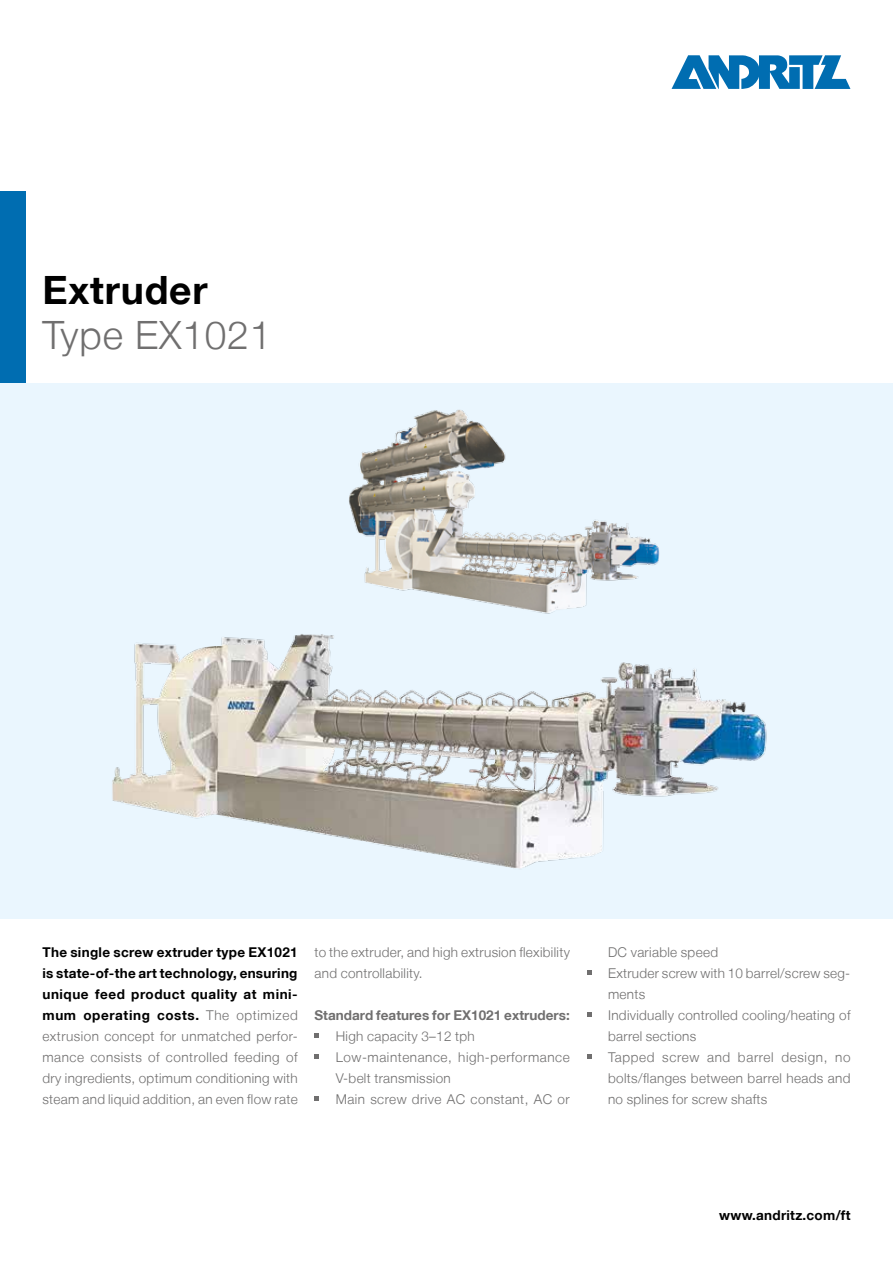
<style>
.page{position:relative;width:893px;height:1263px;background:#fff}
.page>*{position:absolute;margin:0;border:0;box-sizing:border-box;transform-origin:0 0}
.t1{font:300 39px "Helvetica Neue LT";letter-spacing:.02em;color:#706f6f}
.t2{font:700 39px "Helvetica Neue LT";letter-spacing:.02em;color:#000}
.t3{font:300 13.5px/21px "Helvetica Neue LT";letter-spacing:.025em;color:#706f6f}
.t4{font:700 13.5px "Helvetica Neue LT";letter-spacing:.005em;color:#706f6f}
.t5{font:700 13.5px "Helvetica Neue LT";letter-spacing:.02em;color:#000}
.s1{font-weight:700;color:#000}
</style>
<div class="page">
<svg style="left:672px;top:55px;width:178px;height:34px"></svg>
<div style="left:0;top:191px;width:26px;height:192px;background:#006db1"></div>
<div style="left:0;top:383px;width:893px;height:535px;background:#eaf6fe"></div>
<svg style="left:314px;top:1034px;width:5px;height:4px"></svg>
<svg style="left:314px;top:1055px;width:5px;height:4px"></svg>
<svg style="left:314px;top:1097px;width:5px;height:4px"></svg>
<svg style="left:587px;top:971px;width:4px;height:4px"></svg>
<svg style="left:587px;top:1013px;width:4px;height:4px"></svg>
<svg style="left:587px;top:1055px;width:4px;height:4px"></svg>
<img style="left:349px;top:409px;width:311px;height:186px">
<img style="left:112px;top:595px;width:655px;height:274px">
<h1 class="t2" style="left:43px;top:266px;width:167px">Extruder</h1>
<h1 class="t1" style="left:43px;top:311px;width:230px">Type EX1021</h1>
<p class="t3" style="left:43px;top:941px;width:257px;text-align:justify"><span class="s1">The single screw extruder type EX1021 is state-of-the art technology, ensuring unique feed product quality at mini&shy;mum operating costs.</span> The optimized extrusion concept for unmatched perfor&shy;mance consists of controlled feeding of dry ingredients, optimum conditioning with steam and liquid addition, an even flow rate</p>
<p class="t3" style="left:314px;top:941px;width:257px">to the extruder, and high extrusion flexibility and controllability.</p>
<p class="t4" style="left:314px;top:1007px;width:257px">Standard features for EX1021 extruders:</p>
<p class="t3" style="left:336px;top:1025px;width:235px">High capacity 3–12 tph<br>Low-maintenance, high-performance<br>V-belt transmission<br>Main screw drive AC constant, AC or</p>
<p class="t3" style="left:608px;top:941px;width:244px">DC variable speed<br>Extruder screw with 10 barrel/screw seg&shy;ments<br>Individually controlled cooling/heating of barrel sections<br>Tapped screw and barrel design, no bolts/flanges between barrel heads and no splines for screw shafts</p>
<p class="t5" style="left:719px;top:1207px;width:133px">www.andritz.com/ft</p>
</div>
